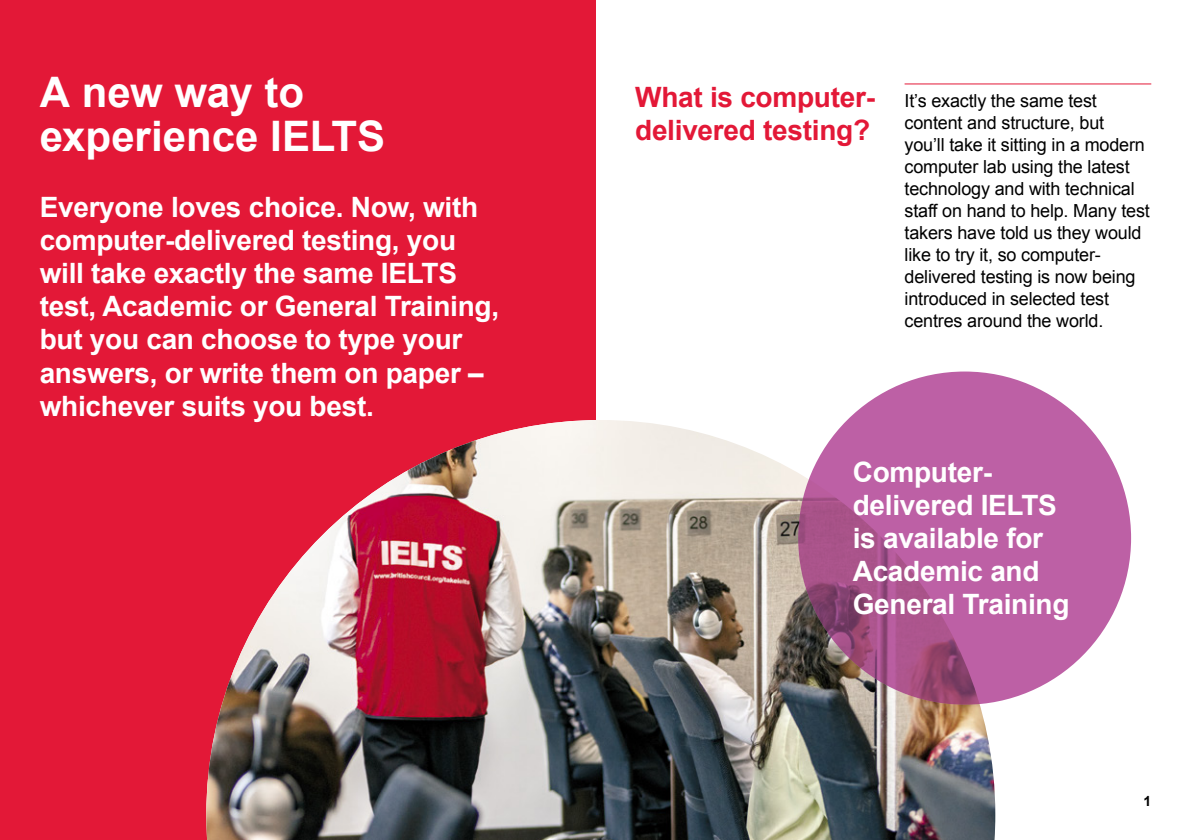
<style>
.page{position:relative;width:1191px;height:840px;background:#fff}
.page>*{position:absolute;margin:0;border:0;box-sizing:border-box;transform-origin:0 0}
.t1{font:700 42px/44px "Arial";letter-spacing:-.005em;color:#fff}
.t2{font:700 28px/33px "Arial";letter-spacing:-.01em;color:#fff}
.t3{font:700 28px/33px "Arial";letter-spacing:-.01em;color:#e31837}
.t4{font:18px/22px "Arial";letter-spacing:-.01em;color:#000}
.t5{font:700 14px "Arial";color:#000}
</style>
<div class="page">
<div style="left:0;top:0;width:595px;height:839px;background:#e31837"></div>
<img style="left:206px;top:420px;width:789px;height:419px">
<svg style="left:798px;top:371px;width:333px;height:333px;background:#b65c9d"></svg>
<hr style="left:904px;top:83px;width:247px;height:1px;background:#e31837">
<h1 class="t1" style="left:40px;top:72px;width:347px">A new way to experience IELTS</h1>
<h2 class="t2" style="left:40px;top:192px;width:461px">Everyone loves choice. Now, with computer-delivered testing, you will take exactly the same IELTS test, Academic or General Training, but you can choose to type your answers, or write them on paper – whichever suits you best.</h2>
<h2 class="t3" style="left:635px;top:82px;width:241px">What is computer&shy;delivered testing?</h2>
<p class="t4" style="left:904px;top:90px;width:247px">It’s exactly the same test content and structure, but<br>you’ll take it sitting in a modern computer lab using the latest technology and with technical staff on hand to help. Many test takers have told us they would like to try it, so computer&shy;delivered testing is now being introduced in selected test centres around the world.</p>
<h2 class="t2" style="left:852px;top:456px;width:218px">Computer&shy;delivered IELTS is available for<br>Academic and<br>General Training</h2>
<p class="t5" style="left:1143px;top:791px;width:9px">1</p>
</div>
